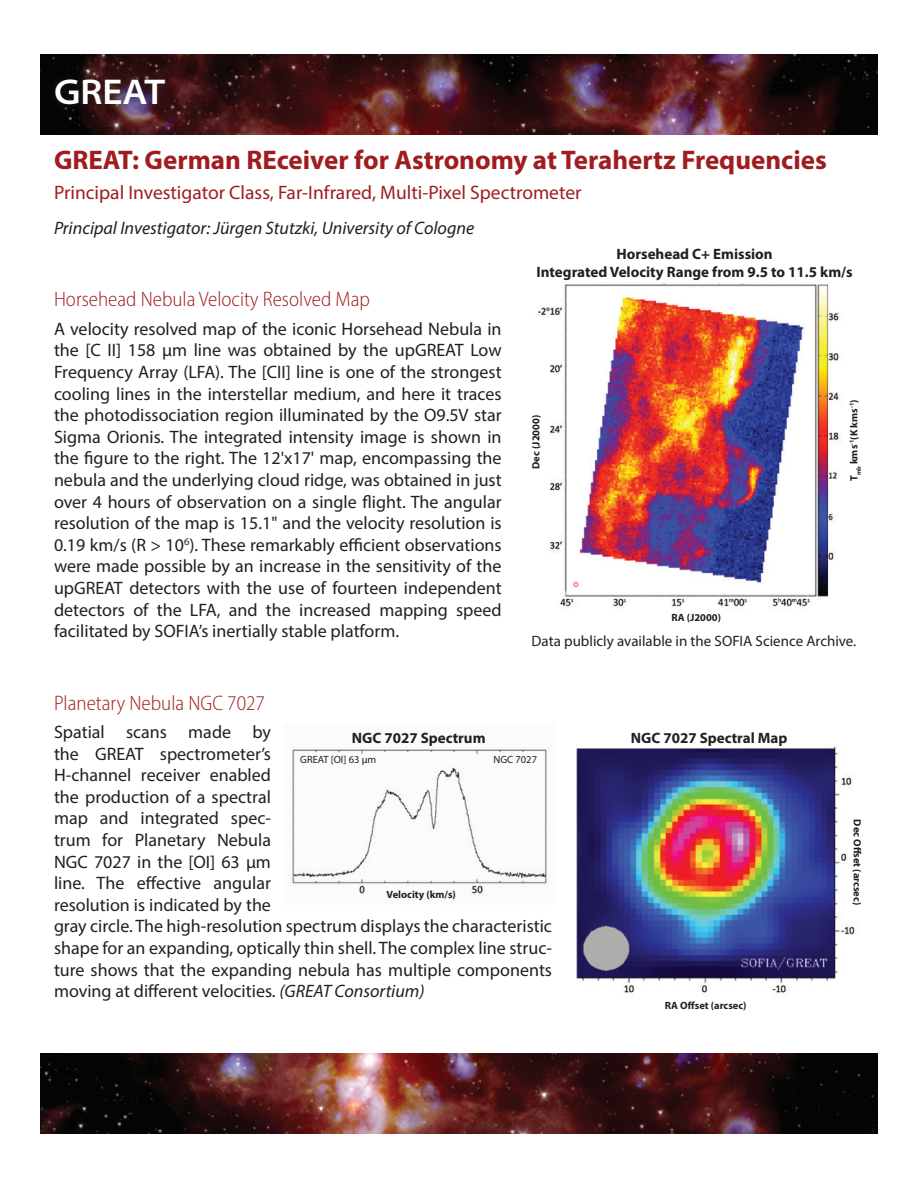
<style>
.page{position:relative;width:918px;height:1188px;background:#fff}
.page>*{position:absolute;margin:0;border:0;box-sizing:border-box;transform-origin:0 0}
.t1{font:600 semi-expanded 36px "Myriad Pro";color:#fff}
.t2{font:700 27px "Myriad Pro";color:#9f1d20}
.t3{font:300 semi-condensed 21px "Myriad Pro";color:#9f1d20}
.Instrument_descripti{font:19.5px "Myriad Pro";color:#9f1d20}
.t4{font:18px/21.6px "Myriad Pro";color:#231f20;text-align:justify}
.PI{font:italic 18px "Myriad Pro";color:#231f20}
.Fig_header{font:700 15px "Myriad Pro";color:#231f20}
.t5{font:15px "Myriad Pro";color:#231f20}
.fig_caption_bold{font:700 10.5px "Myriad Pro";color:#231f20}
.fig_caption{font:10.5px "Myriad Pro";color:#231f20}
.s1{font-style:italic}
</style>
<div class="page">
<img style="left:40px;top:54px;width:838px;height:81px">
<img style="left:40px;top:1053px;width:838px;height:81px">
<div style="left:47px;top:70px;width:127px;height:44px;background:#231f20;opacity:.75"></div>
<img style="left:538px;top:283px;width:304px;height:324px">
<img style="left:576px;top:746px;width:279px;height:247px">
<img style="left:292px;top:747px;width:257px;height:150px">
<p class="t1" style="left:54px;top:69px;width:113px">GREAT</p>
<h1 class="t2" style="left:54px;top:142px;width:774px">GREAT: German REceiver for Astronomy at Terahertz Frequencies</h1>
<p class="Instrument_descripti" style="left:54px;top:180px;width:529px">Principal Investigator Class, Far-Infrared, Multi-Pixel Spectrometer</p>
<p class="PI" style="left:54px;top:217px;width:422px">Principal Investigator: Jürgen Stutzki, University of Cologne</p>
<h2 class="t3" style="left:54px;top:287px;width:317px">Horsehead Nebula Velocity Resolved Map</h2>
<p class="t4" style="left:54px;top:318px;width:449px">A velocity resolved map of the iconic Horsehead Nebula in the [C II] 158 μm line was obtained by the upGREAT Low Frequency Array (LFA). The [CII] line is one of the strongest cooling lines in the interstellar medium, and here it traces the photodissociation region illuminated by the O9.5V star Sigma Orionis. The integrated intensity image is shown in the figure to the right. The 12'x17' map, encompassing the nebula and the underlying cloud ridge, was obtained in just over 4 hours of observation on a single flight. The angular resolution of the map is 15.1" and the velocity resolution is 0.19 km/s (R &gt; 10<sup>6</sup>). These remarkably efficient observations were made possible by an increase in the sensitivity of the upGREAT detectors with the use of fourteen independent detectors of the LFA, and the increased mapping speed facilitated by SOFIA’s inertially stable platform.</p>
<p class="Fig_header" style="left:617px;top:244px;width:158px">Horsehead C+ Emission</p>
<p class="Fig_header" style="left:537px;top:262px;width:318px">Integrated Velocity Range from 9.5 to 11.5 km/s</p>
<p class="fig_caption_bold" style="left:529px;top:469px;width:56px;rotate:-90deg">Dec (J2000)</p>
<p class="fig_caption_bold" style="left:671px;top:611px;width:51px">RA (J2000)</p>
<p class="fig_caption_bold" style="left:847px;top:481px;width:82px;rotate:-90deg">T<sub>mb</sub> kms<sup>-1</sup>(K kms<sup>-1</sup>)</p>
<p class="t5" style="left:532px;top:631px;width:326px">Data publicly available in the SOFIA Science Archive.</p>
<h2 class="t3" style="left:54px;top:690px;width:212px">Planetary Nebula NGC 7027</h2>
<p class="t4" style="left:54px;top:721px;width:500px;text-align:left">Spatial scans made by<br>the GREAT spectrometer’s<br>H-channel receiver enabled<br>the production of a spectral<br>map and integrated spec-<br>trum for Planetary Nebula<br>NGC 7027 in the [OI] 63 μm<br>line. The effective angular<br>resolution is indicated by the<br>gray circle. The high‐resolution spectrum displays the characteristic shape for an expanding, optically thin shell. The complex line struc&shy;ture shows that the expanding nebula has multiple components moving at different velocities. <span class="s1">(GREAT Consortium)</span></p>
<p class="Fig_header" style="left:352px;top:728px;width:135px">NGC 7027 Spectrum</p>
<p class="fig_caption" style="left:300px;top:753px;width:78px">GREAT [OΙ] 63 μm</p>
<p class="fig_caption" style="left:494px;top:753px;width:45px">NGC 7027</p>
<p class="fig_caption_bold" style="left:387px;top:888px;width:71px">Velocity (km/s)</p>
<p class="Fig_header" style="left:631px;top:728px;width:158px">NGC 7027 Spectral Map</p>
<p class="fig_caption_bold" style="left:665px;top:998px;width:83px">RA Offset (arcsec)</p>
<p class="fig_caption_bold" style="left:864px;top:819px;width:87px;rotate:90deg">Dec Offset (arcsec)</p>
</div>
